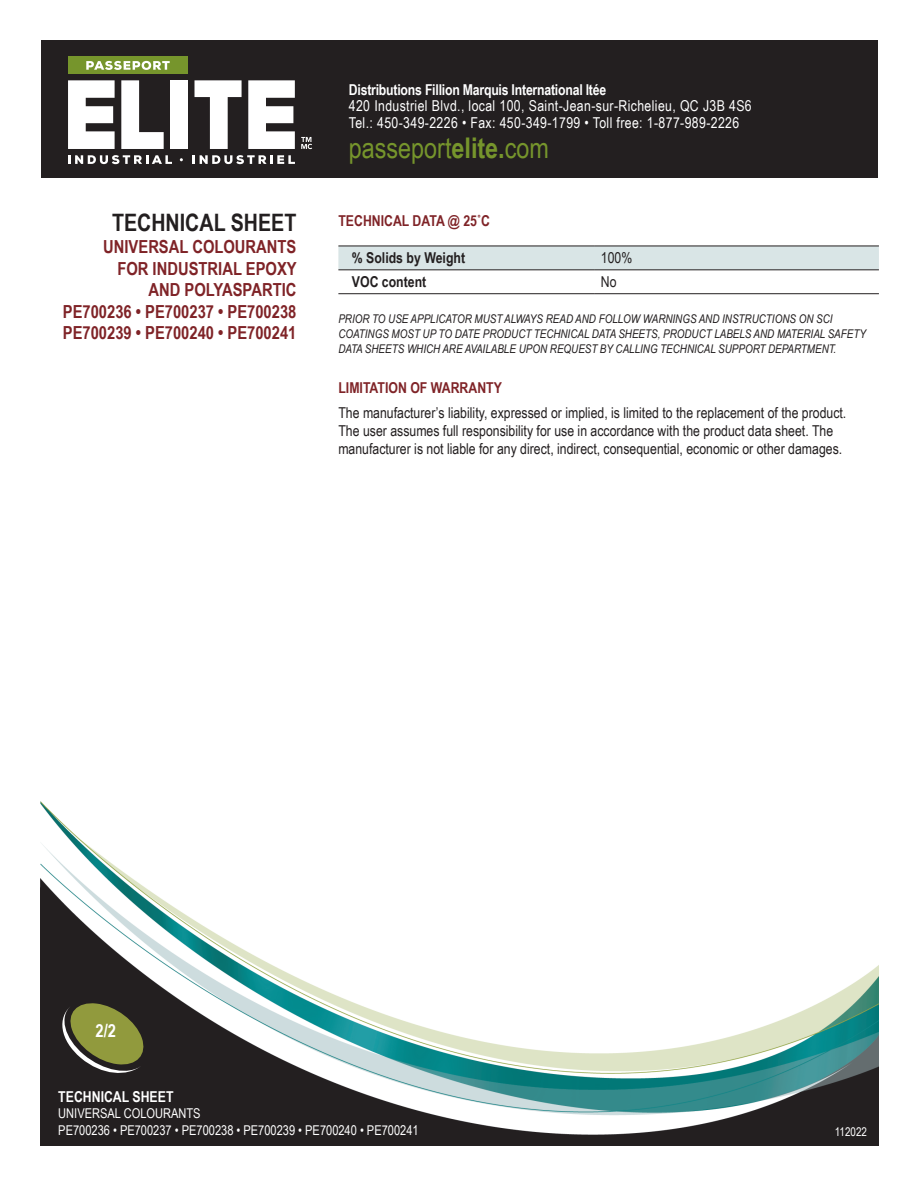
<style>
.page{position:relative;width:918px;height:1188px;background:#fff}
.page>*{position:absolute;margin:0;border:0;box-sizing:border-box;transform-origin:0 0}
.t1{font:28.5px "Arial Narrow";color:#76952c}
.t2{font:700 24px "Arial Narrow";color:#231f20}
.t3{font:700 18px/21.6px "Arial Narrow";color:#7f2327;text-align:right}
.t4{font:700 18px "Arial Narrow";color:#fff}
.t5{font:15px/18px "Arial Narrow";color:#231f20}
.t6{font:15px/17.1px "Arial Narrow";letter-spacing:.025em;color:#fff}
.t7{font:700 15px "Arial Narrow";letter-spacing:-.015em;color:#fff}
.t8{font:700 15px "Arial Narrow";color:#7f2327}
.t9{font:700 15px "Arial Narrow";color:#231f20}
.t10{font:13.5px/16.2px "Arial Narrow";color:#fff}
.t11{font:italic 12px/15px "Arial Narrow";color:#231f20}
.t12{font:12px "Arial Narrow";color:#fff}
.s1{font-weight:700}
</style>
<div class="page">
<img style="left:40px;top:801px;width:838px;height:345px">
<svg style="left:57px;top:1001px;width:91px;height:76px"></svg>
<div style="left:41px;top:41px;width:837px;height:137px;background:#231f20"></div>
<svg style="left:301px;top:137px;width:11px;height:12px"></svg>
<div style="left:68px;top:57px;width:120px;height:17px;background:#76952c"></div>
<svg style="left:86px;top:61px;width:84px;height:9px"></svg>
<svg style="left:68px;top:80px;width:47px;height:69px"></svg>
<div style="left:170px;top:80px;width:18px;height:69px;background:#fff"></div>
<svg style="left:195px;top:80px;width:47px;height:69px"></svg>
<svg style="left:121px;top:80px;width:43px;height:69px"></svg>
<svg style="left:248px;top:80px;width:47px;height:69px"></svg>
<svg style="left:68px;top:155px;width:104px;height:9px"></svg>
<svg style="left:193px;top:155px;width:102px;height:9px"></svg>
<div style="left:338px;top:247px;width:541px;height:24px;background:#d9e5e6"></div>
<hr style="left:338px;top:246px;width:257px;height:1px;background:#231f20">
<hr style="left:595px;top:246px;width:284px;height:1px;background:#231f20">
<hr style="left:338px;top:269px;width:257px;height:1px;background:#231f20">
<hr style="left:595px;top:269px;width:284px;height:1px;background:#231f20">
<hr style="left:338px;top:293px;width:257px;height:1px;background:#231f20">
<hr style="left:595px;top:293px;width:284px;height:1px;background:#231f20">
<h2 class="t2" style="left:112px;top:205px;width:186px">TECHNICAL SHEET</h2>
<p class="t3" style="left:63px;top:235px;width:235px">UNIVERSAL COLOURANTS<br>FOR INDUSTRIAL EPOXY<br>AND POLYASPARTIC<br>PE700236 • PE700237 • PE700238<br>PE700239 • PE700240 • PE700241</p>
<p class="t7" style="left:349px;top:78px;width:259px">Distributions Fillion Marquis International ltée</p>
<p class="t6" style="left:349px;top:97px;width:404px">420 Industriel Blvd., local 100, Saint-Jean-sur-Richelieu, QC J3B 4S6<br>Tel.: 450-349-2226 • Fax: 450-349-1799 • Toll free: 1-877-989-2226</p>
<h1 class="t1" style="left:349px;top:127px;width:202px">passeport<span class="s1">elite.</span>com</h1>
<p class="t8" style="left:338px;top:209px;width:153px">TECHNICAL DATA @ 25˚C</p>
<p class="t9" style="left:352px;top:247px;width:115px">% Solids by Weight</p>
<p class="t5" style="left:601px;top:249px;width:33px">100%</p>
<p class="t9" style="left:352px;top:271px;width:76px">VOC content</p>
<p class="t5" style="left:601px;top:272px;width:17px">No</p>
<p class="t11" style="left:338px;top:311px;width:529px">PRIOR TO USE APPLICATOR MUST ALWAYS READ AND FOLLOW WARNINGS AND INSTRUCTIONS ON SCI<br>COATINGS MOST UP TO DATE PRODUCT TECHNICAL DATA SHEETS, PRODUCT LABELS AND MATERIAL SAFETY<br>DATA SHEETS WHICH ARE AVAILABLE UPON REQUEST BY CALLING TECHNICAL SUPPORT DEPARTMENT.</p>
<p class="t8" style="left:338px;top:376px;width:165px">LIMITATION OF WARRANTY</p>
<p class="t5" style="left:338px;top:403px;width:509px">The manufacturer’s liability, expressed or implied, is limited to the replacement of the product.<br>The user assumes full responsibility for use in accordance with the product data sheet. The manufacturer is not liable for any direct, indirect, consequential, economic or other damages.</p>
<p class="t4" style="left:95px;top:1017px;width:22px">2/2</p>
<p class="t7" style="left:58px;top:1086px;width:117px">TECHNICAL SHEET</p>
<p class="t10" style="left:58px;top:1105px;width:362px">UNIVERSAL COLOURANTS<br>PE700236 • PE700237 • PE700238 • PE700239 • PE700240 • PE700241</p>
<p class="t12" style="left:835px;top:1123px;width:34px">112022</p>
</div>
